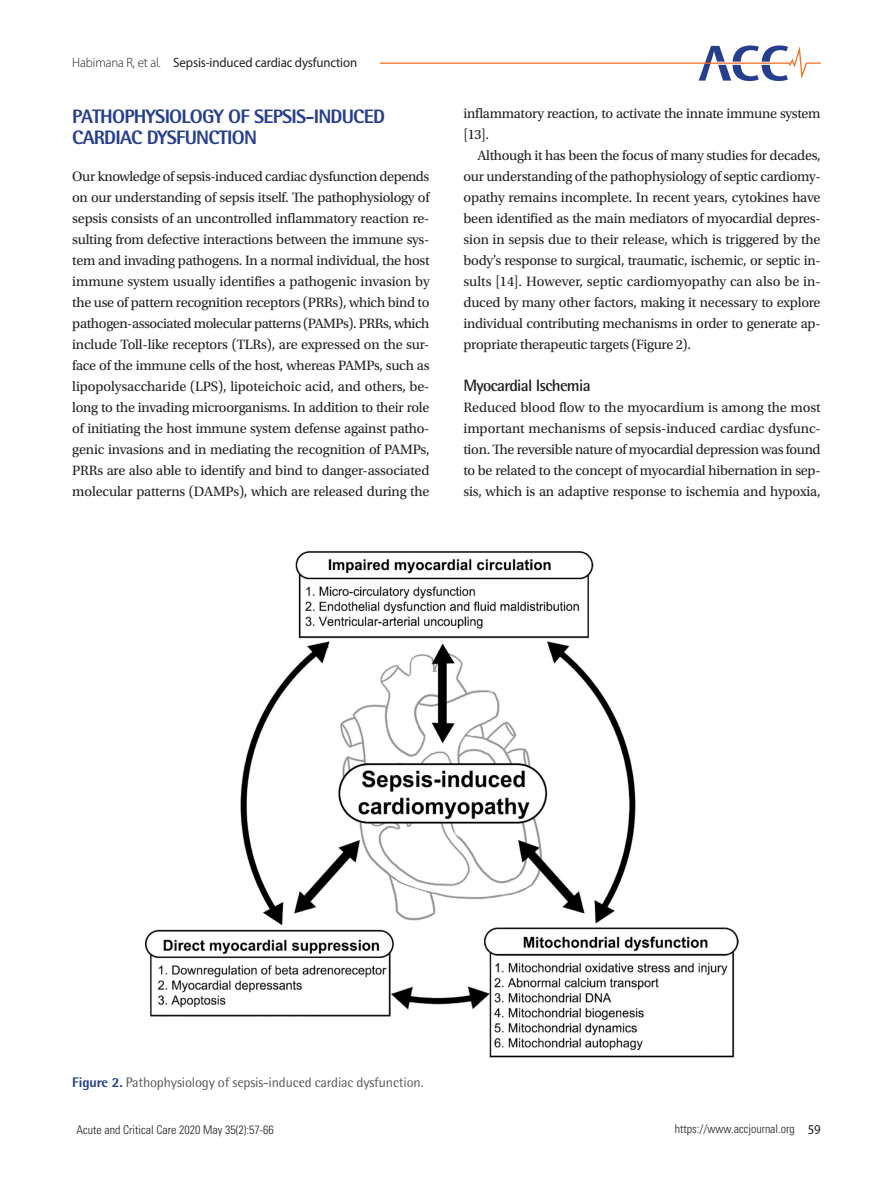
<style>
.page{position:relative;width:893px;height:1191px;background:#fff}
.page>*{position:absolute;margin:0;border:0;box-sizing:border-box;transform-origin:0 0}
.대제목{font:800 19.5px/21px "Rotis Semi Sans Std";letter-spacing:-.04em;color:#253f8e}
.중제목{font:700 16.5px "Rotis Semi Sans Std";letter-spacing:-.04em;color:#231f20}
.본문{font:14.25px/21px "Utopia Std";letter-spacing:-.02em;color:#231f20;text-align:justify}
.표_그림_제목{font:13.95px "Rotis Semi Sans Std";letter-spacing:-.01em;color:#57585a}
.t1{font:13.5px "Myriad Pro";letter-spacing:-.01em;color:#231f20;scale:.95 1}
.doi{font:300 condensed 12px "Univers LT Std";color:#231f20}
.하시라_제목{font:300 condensed 12px "Univers LT Std";color:#231f20}
.s1{font-weight:300}
.s2{font-weight:800;color:#253f8e}
.s3{font-family:"Myriad Pro";font-weight:400;font-stretch:normal;font-size:13.5px}
</style>
<div class="page">
<svg style="left:380px;top:45px;width:441px;height:36px"></svg>
<img style="left:145px;top:551px;width:593px;height:507px">
<p class="t1" style="left:72px;top:54px;width:301px"><span class="s1">Habimana R, et al.</span> Sepsis-induced cardiac dysfunction</p>
<p class="대제목" style="left:72px;top:105px;width:314px">PATHOPHYSIOLOGY OF SEPSIS-INDUCED<br>CARDIAC DYSFUNCTION</p>
<p class="본문" style="left:72px;top:166px;width:359px">Our knowledge of sepsis-induced cardiac dysfunction depends on our understanding of sepsis itself. The pathophysiology of sepsis consists of an uncontrolled inflammatory reaction re&shy;sulting from defective interactions between the immune sys&shy;tem and invading pathogens. In a normal individual, the host immune system usually identifies a pathogenic invasion by the use of pattern recognition receptors (PRRs), which bind to pathogen-associated molecular patterns (PAMPs). PRRs, which include Toll-like receptors (TLRs), are expressed on the sur&shy;face of the immune cells of the host, whereas PAMPs, such as lipopolysaccharide (LPS), lipoteichoic acid, and others, be&shy;long to the invading microorganisms. In addition to their role of initiating the host immune system defense against patho&shy;genic invasions and in mediating the recognition of PAMPs, PRRs are also able to identify and bind to danger-associated molecular patterns (DAMPs), which are released during the</p>
<p class="본문" style="left:463px;top:103px;width:359px">inflammatory reaction, to activate the innate immune system [13].</p>
<p class="본문" style="left:463px;top:145px;width:359px;text-indent:14px">Although it has been the focus of many studies for decades, our understanding of the pathophysiology of septic cardiomy&shy;opathy remains incomplete. In recent years, cytokines have been identified as the main mediators of myocardial depres&shy;sion in sepsis due to their release, which is triggered by the body’s response to surgical, traumatic, ischemic, or septic in&shy;sults [14]. However, septic cardiomyopathy can also be in&shy;duced by many other factors, making it necessary to explore individual contributing mechanisms in order to generate ap&shy;propriate therapeutic targets (Figure 2).</p>
<p class="중제목" style="left:463px;top:375px;width:129px">Myocardial Ischemia</p>
<p class="본문" style="left:463px;top:397px;width:359px">Reduced blood flow to the myocardium is among the most important mechanisms of sepsis-induced cardiac dysfunc&shy;tion. The reversible nature of myocardial depression was found to be related to the concept of myocardial hibernation in sep&shy;sis, which is an adaptive response to ischemia and hypoxia,</p>
<p class="표_그림_제목" style="left:72px;top:1073px;width:353px"><span class="s2">Figure 2.</span> Pathophysiology of sepsis-induced cardiac dysfunction.</p>
<p class="doi" style="left:77px;top:1122px;width:199px">Acute and Critical Care 2020 May 35(2):57-66</p>
<p class="하시라_제목" style="left:675px;top:1121px;width:147px">https://www.accjournal.org <span class="s3">59</span></p>
</div>
